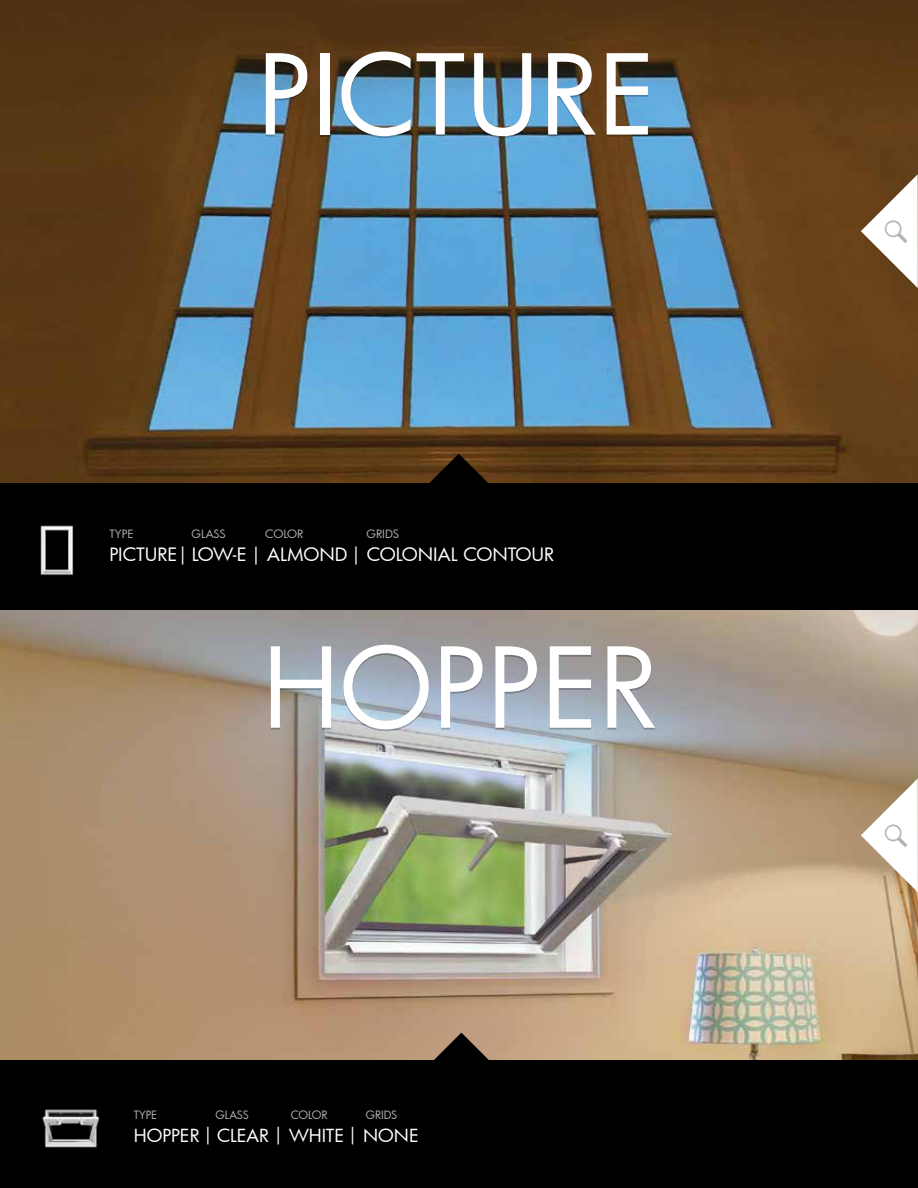
<style>
.page{position:relative;width:918px;height:1188px;background:#fff}
.page>*{position:absolute;margin:0;border:0;box-sizing:border-box;transform-origin:0 0}
.t1{font:108px "Futura";color:#fff}
.t2{font:18px "Futura";color:#fff}
.t3{font:17.7px "Futura";color:#fff}
.t4{font:11.25px "Futura";color:#b1b0b6}
</style>
<div class="page">
<img style="left:0;top:610px;width:918px;height:450px">
<img style="left:0;top:0;width:918px;height:483px">
<div style="left:0;top:1060px;width:918px;height:128px;background:#000"></div>
<svg style="left:432px;top:1033px;width:59px;height:27px;background:#655243"></svg>
<div style="left:0;top:483px;width:918px;height:127px;background:#000"></div>
<svg style="left:430px;top:454px;width:58px;height:29px;background:#311e0b"></svg>
<svg style="left:861px;top:174px;width:57px;height:114px"></svg>
<svg style="left:861px;top:778px;width:57px;height:114px"></svg>
<img style="left:40px;top:525px;width:34px;height:51px">
<img style="left:42px;top:1109px;width:58px;height:39px">
<img style="left:885px;top:220px;width:23px;height:23px">
<img style="left:885px;top:824px;width:23px;height:23px">
<h1 class="t1" style="left:257px;top:22px;width:400px">PICTURE</h1>
<p class="t4" style="left:109px;top:526px;width:26px">TYPE</p>
<p class="t4" style="left:192px;top:526px;width:36px">GLASS</p>
<p class="t4" style="left:265px;top:526px;width:40px">COLOR</p>
<p class="t4" style="left:367px;top:526px;width:34px">GRIDS</p>
<h2 class="t2" style="left:109px;top:542px;width:446px">PICTURE| LOW-E | ALMOND | COLONIAL CONTOUR</h2>
<h1 class="t1" style="left:262px;top:615px;width:397px">HOPPER</h1>
<p class="t4" style="left:134px;top:1107px;width:25px">TYPE</p>
<p class="t4" style="left:216px;top:1107px;width:35px">GLASS</p>
<p class="t4" style="left:291px;top:1107px;width:39px">COLOR</p>
<p class="t4" style="left:366px;top:1107px;width:33px">GRIDS</p>
<h3 class="t3" style="left:134px;top:1123px;width:286px">HOPPER | CLEAR | WHITE | NONE</h3>
</div>
